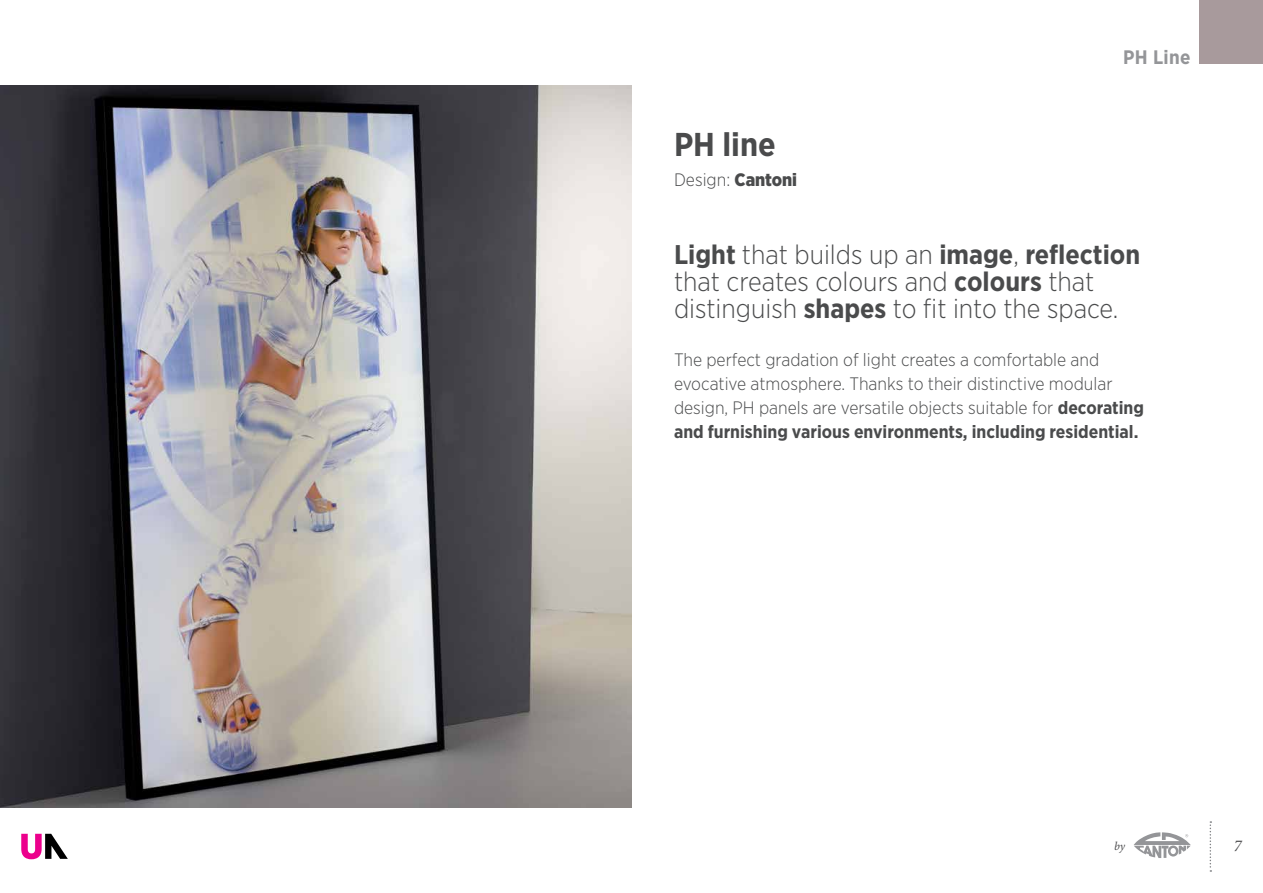
<style>
.page{position:relative;width:1263px;height:893px;background:#fff}
.page>*{position:absolute;margin:0;border:0;box-sizing:border-box;transform-origin:0 0}
.t1{font:700 33px "Gotham Narrow";color:#4a4b4c}
.t2{font:300 27px/27px "Gotham Narrow";color:#4a4b4c}
.t3{font:700 19.5px "Gotham Narrow";letter-spacing:.02em;color:#949598}
.t4{font:300 18px/24px "Gotham Narrow";color:#4a4b4c}
.t5{font:italic 16.5px "Minion Pro";color:#4d4d4f}
.t6{font:italic 12px "Minion Pro";color:#4d4d4f}
.s1{font-weight:900}
.s2{font-weight:700}
</style>
<div class="page">
<img style="left:0;top:85px;width:631px;height:723px">
<svg style="left:21px;top:834px;width:47px;height:25px"></svg>
<svg style="left:1134px;top:832px;width:57px;height:26px"></svg>
<svg style="left:1209px;top:821px;width:2px;height:51px"></svg>
<div style="left:1199px;top:0;width:64px;height:64px;background:#a89a9c"></div>
<h1 class="t1" style="left:674px;top:123px;width:103px">PH line</h1>
<p class="t4" style="left:674px;top:167px;width:125px">Design: <span class="s1">Cantoni</span></p>
<p class="t3" style="left:1123px;top:44px;width:69px">PH Line</p>
<h2 class="t2" style="left:674px;top:240px;width:468px"><span class="s2">Light</span> that builds up an <span class="s2">image</span>, <span class="s2">reflection </span>that creates colours and <span class="s2">colours</span> that distinguish <span class="s2">shapes</span> to fit into the space.</h2>
<p class="t4" style="left:674px;top:347px;width:471px">The perfect gradation of light creates a comfortable and evocative atmosphere. Thanks to their distinctive modular design, PH panels are versatile objects suitable for <span class="s2">decorating and furnishing various environments, including residential.</span></p>
<p class="t6" style="left:1114px;top:838px;width:12px">by</p>
<p class="t5" style="left:1234px;top:834px;width:9px">7</p>
</div>
